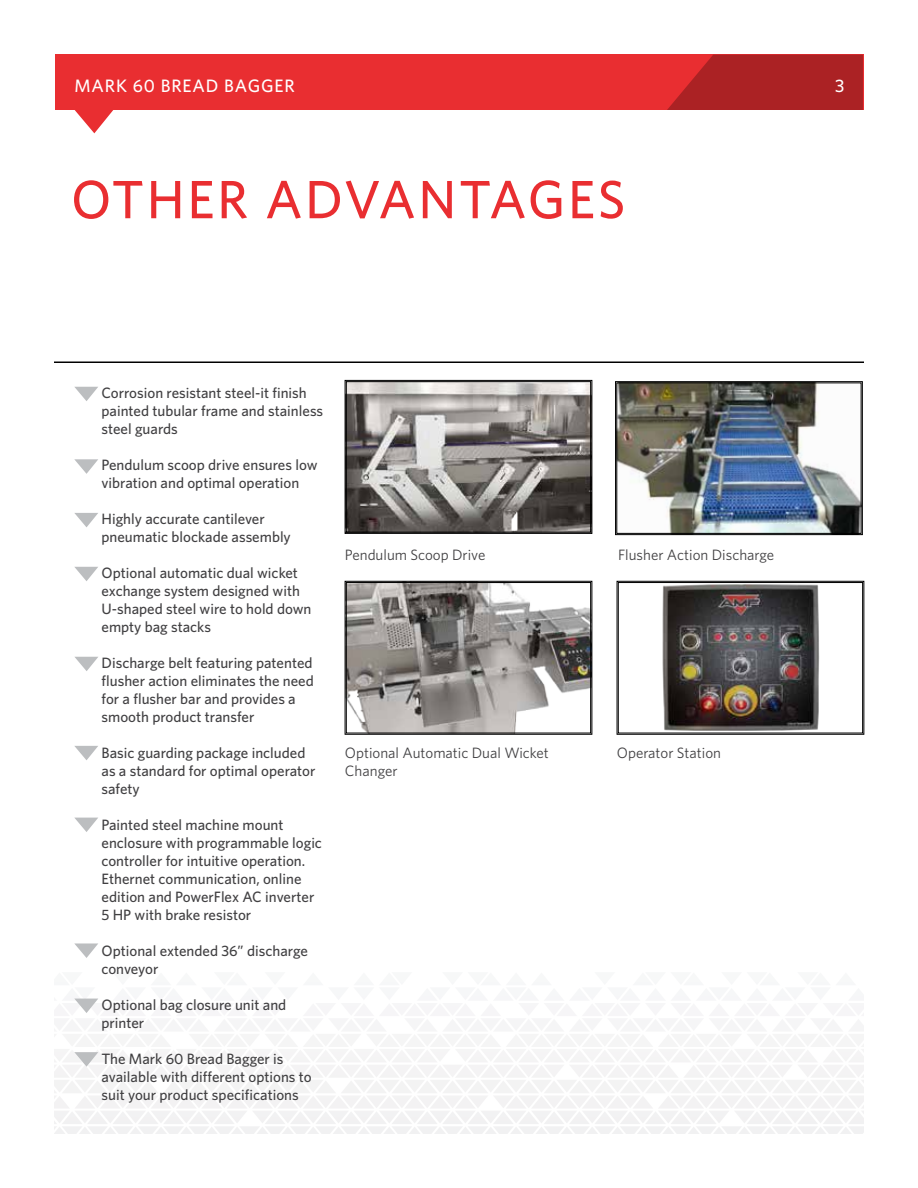
<style>
.page{position:relative;width:918px;height:1188px;background:#fff}
.page>*{position:absolute;margin:0;border:0;box-sizing:border-box;transform-origin:0 0}
.t1{font:500 54px "Whitney";letter-spacing:.05em;color:#e92e31}
.t2{font:500 18px "Whitney";letter-spacing:.05em;color:#fff}
.t3{font:500 15px/18px "Whitney";color:#414042}
.t4{font:15px/18px "Whitney";color:#414042}
</style>
<div class="page">
<div style="left:55px;top:54px;width:808px;height:56px;background:#e92e31"></div>
<svg style="left:667px;top:55px;width:196px;height:55px;background:#b22325"></svg>
<svg style="left:74px;top:110px;width:40px;height:23px"></svg>
<hr style="left:54px;top:362px;width:810px;height:1px;background:#000">
<svg style="left:345px;top:581px;width:247px;height:154px;background:#9f9c99"></svg>
<div style="left:346px;top:582px;width:245px;height:151px;border:1px solid #000"></div>
<img style="left:615px;top:381px;width:248px;height:154px">
<div style="left:617px;top:383px;width:244px;height:151px;border:1px solid #000"></div>
<svg style="left:345px;top:380px;width:247px;height:154px;background:#8c8885"></svg>
<div style="left:346px;top:382px;width:245px;height:150px;border:1px solid #000"></div>
<svg style="left:75px;top:387px;width:23px;height:14px"></svg>
<svg style="left:74px;top:459px;width:24px;height:15px"></svg>
<svg style="left:74px;top:513px;width:24px;height:14px"></svg>
<svg style="left:74px;top:567px;width:24px;height:14px"></svg>
<svg style="left:74px;top:746px;width:24px;height:14px"></svg>
<svg style="left:75px;top:657px;width:23px;height:14px"></svg>
<svg style="left:617px;top:581px;width:247px;height:154px"></svg>
<div style="left:618px;top:582px;width:245px;height:151px;border:1px solid #000"></div>
<svg style="left:74px;top:943px;width:24px;height:15px"></svg>
<svg style="left:74px;top:998px;width:24px;height:15px"></svg>
<svg style="left:75px;top:818px;width:23px;height:14px"></svg>
<svg style="left:74px;top:1052px;width:24px;height:15px"></svg>
<p class="t2" style="left:75px;top:75px;width:222px">MARK 60 BREAD BAGGER</p>
<p class="t2" style="left:835px;top:75px;width:11px">3</p>
<h1 class="t1" style="left:71px;top:167px;width:556px">OTHER ADVANTAGES</h1>
<p class="t3" style="left:102px;top:384px;width:223px">Corrosion resistant steel-it finish painted tubular frame and stainless steel guards</p>
<p class="t3" style="left:102px;top:456px;width:218px">Pendulum scoop drive ensures low vibration and optimal operation</p>
<p class="t3" style="left:102px;top:510px;width:191px">Highly accurate cantilever pneumatic blockade assembly</p>
<p class="t3" style="left:102px;top:564px;width:211px">Optional automatic dual wicket exchange system designed with<br>U-shaped steel wire to hold down empty bag stacks</p>
<p class="t3" style="left:102px;top:654px;width:214px">Discharge belt featuring patented flusher action eliminates the need for a flusher bar and provides a smooth product transfer</p>
<p class="t3" style="left:102px;top:744px;width:216px">Basic guarding package included as a standard for optimal operator safety</p>
<p class="t3" style="left:102px;top:816px;width:222px">Painted steel machine mount enclosure with programmable logic controller for intuitive operation.<br>Ethernet communication, online edition and PowerFlex AC inverter<br>5 HP with brake resistor</p>
<p class="t3" style="left:102px;top:942px;width:208px">Optional extended 36” discharge conveyor</p>
<p class="t3" style="left:102px;top:996px;width:186px">Optional bag closure unit and printer</p>
<p class="t3" style="left:102px;top:1050px;width:212px">The Mark 60 Bread Bagger is available with different options to suit your product specifications</p>
<p class="t4" style="left:345px;top:546px;width:142px">Pendulum Scoop Drive</p>
<p class="t4" style="left:618px;top:546px;width:158px">Flusher Action Discharge</p>
<p class="t4" style="left:345px;top:744px;width:205px">Optional Automatic Dual Wicket<br>Changer</p>
<p class="t4" style="left:617px;top:744px;width:106px">Operator Station</p>
</div>
